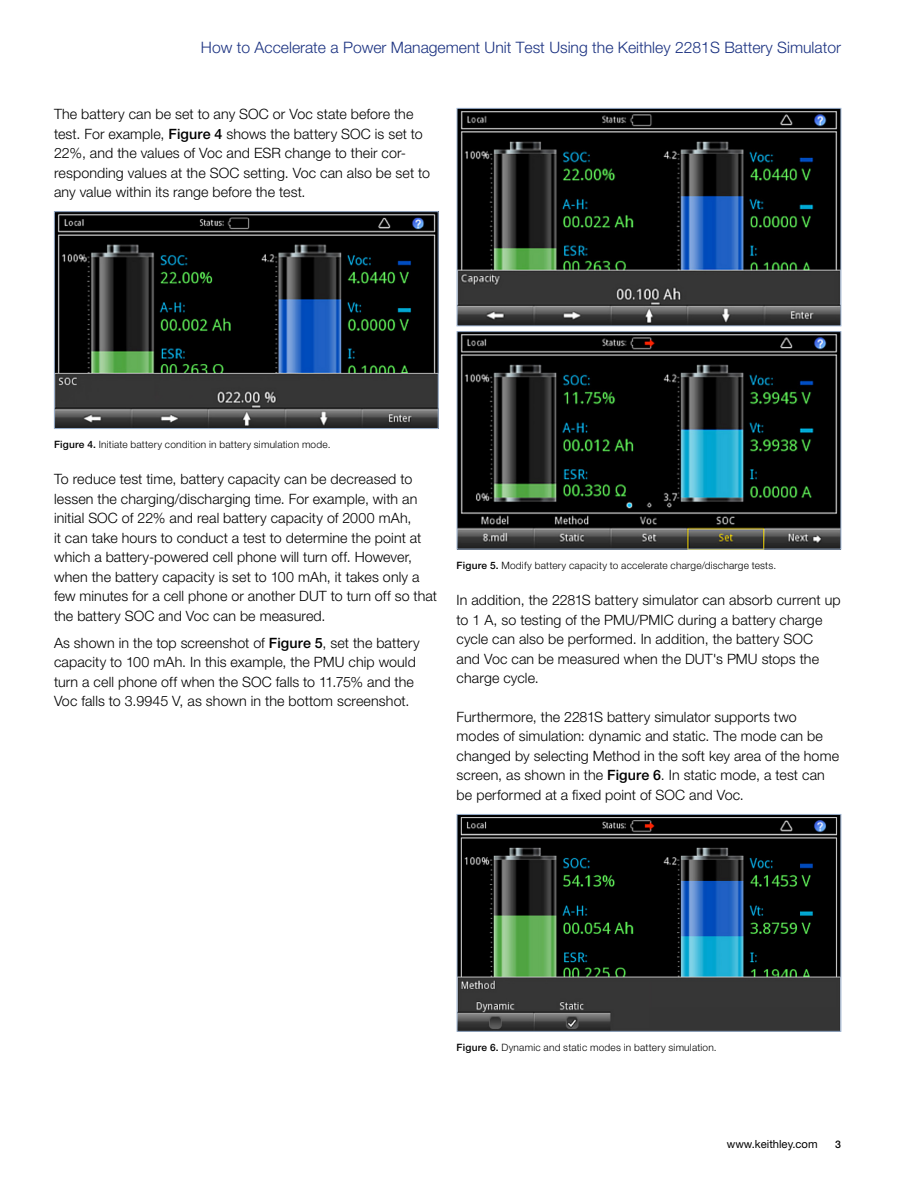
<style>
.page{position:relative;width:918px;height:1188px;background:#fff}
.page>*{position:absolute;margin:0;border:0;box-sizing:border-box;transform-origin:0 0}
.t1{font:300 15.75px "Helvetica Neue";color:#1b3281}
.t2{font:300 14.25px/19.5px "Helvetica Neue";letter-spacing:.01em;color:#000}
.t3{font:11.25px "Helvetica Neue";color:#000}
.t4{font:500 10.5px "Helvetica Neue";color:#000}
.t5{font:300 10.2px "Helvetica Neue";letter-spacing:.02em;color:#000}
.s1{font-weight:500}
</style>
<div class="page">
<img style="left:56px;top:213px;width:381px;height:214px">
<div style="left:54px;top:211px;width:385px;height:218px;border:1px solid #9bb1cf"></div>
<img style="left:459px;top:110px;width:380px;height:214px">
<div style="left:457px;top:108px;width:384px;height:218px;border:1px solid #9bb1cf"></div>
<img style="left:459px;top:333px;width:380px;height:214px">
<div style="left:457px;top:331px;width:384px;height:218px;border:1px solid #9bb1cf"></div>
<img style="left:459px;top:816px;width:380px;height:214px">
<div style="left:457px;top:814px;width:384px;height:218px;border:1px solid #9bb1cf"></div>
<p class="t1" style="left:201px;top:37px;width:642px">How to Accelerate a Power Management Unit Test Using the Keithley 2281S Battery Simulator</p>
<p class="t2" style="left:54px;top:104px;width:378px">The battery can be set to any SOC or Voc state before the test. For example, <span class="s1">Figure 4</span> shows the battery SOC is set to 22%, and the values of Voc and ESR change to their cor&shy;responding values at the SOC setting. Voc can also be set to any value within its range before the test.</p>
<p class="t5" style="left:54px;top:439px;width:278px"><span class="s1">Figure 4.</span> Initiate battery condition in battery simulation mode.</p>
<p class="t2" style="left:54px;top:469px;width:385px">To reduce test time, battery capacity can be decreased to lessen the charging/discharging time. For example, with an initial SOC of 22% and real battery capacity of 2000 mAh,<br>it can take hours to conduct a test to determine the point at which a battery-powered cell phone will turn off. However, when the battery capacity is set to 100 mAh, it takes only a few minutes for a cell phone or another DUT to turn off so that the battery SOC and Voc can be measured.</p>
<p class="t2" style="left:54px;top:633px;width:367px">As shown in the top screenshot of <span class="s1">Figure 5</span>, set the battery capacity to 100 mAh. In this example, the PMU chip would turn a cell phone off when the SOC falls to 11.75% and the Voc falls to 3.9945 V, as shown in the bottom screenshot.</p>
<p class="t5" style="left:457px;top:559px;width:321px"><span class="s1">Figure 5.</span> Modify battery capacity to accelerate charge/discharge tests.</p>
<p class="t2" style="left:457px;top:590px;width:385px">In addition, the 2281S battery simulator can absorb current up to 1 A, so testing of the PMU/PMIC during a battery charge cycle can also be performed. In addition, the battery SOC<br>and Voc can be measured when the DUT's PMU stops the charge cycle.</p>
<p class="t2" style="left:457px;top:707px;width:384px">Furthermore, the 2281S battery simulator supports two modes of simulation: dynamic and static. The mode can be changed by selecting Method in the soft key area of the home screen, as shown in the <span class="s1">Figure 6</span>. In static mode, a test can be performed at a fixed point of SOC and Voc.</p>
<p class="t5" style="left:457px;top:1041px;width:262px"><span class="s1">Figure 6.</span> Dynamic and static modes in battery simulation.</p>
<p class="t3" style="left:727px;top:1138px;width:92px">www.keithley.com</p>
<p class="t4" style="left:835px;top:1138px;width:7px">3</p>
</div>
